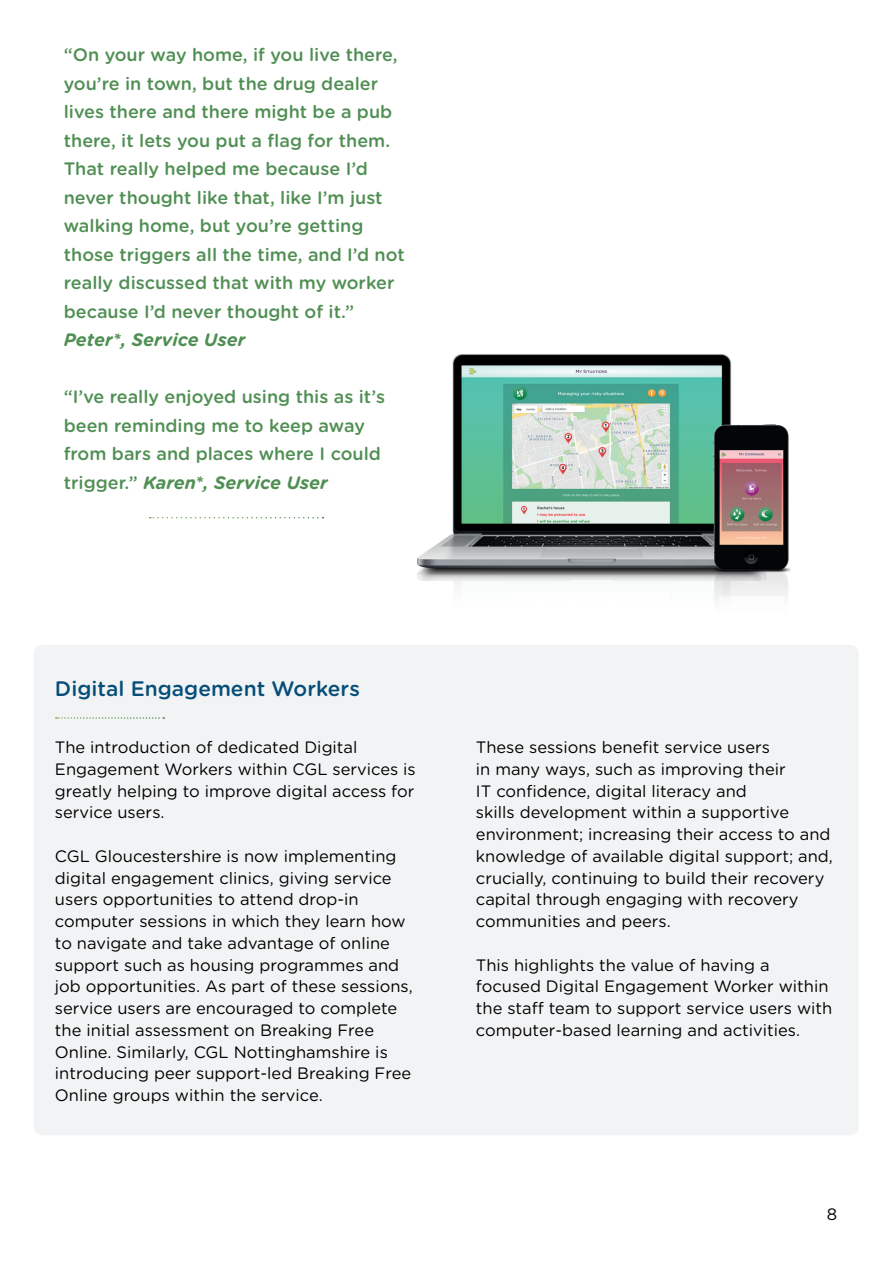
<style>
.page{position:relative;width:893px;height:1263px;background:#fff}
.page>*{position:absolute;margin:0;border:0;box-sizing:border-box;transform-origin:0 0}
.t1{font:500 21px "Gotham Rounded";color:#054e79}
.t2{font:500 18px/28.5px "Gotham Rounded";color:#508f54}
.t3{font:italic 700 18px "Gotham Rounded";color:#508f54}
.t4{font:16.5px/21.8px "Gotham Rounded";color:#000}
.s1{font-weight:700;font-style:italic}
</style>
<div class="page">
<svg style="left:150px;top:517px;width:173px;height:1px"></svg>
<div style="left:34px;top:645px;width:825px;height:490px;background:#f2f3f4;border-radius:9px"></div>
<svg style="left:56px;top:717px;width:108px;height:2px"></svg>
<img style="left:417px;top:354px;width:360px;height:230px">
<img style="left:711px;top:425px;width:80px;height:176px">
<p class="t2" style="left:64px;top:40px;width:343px">“On your way home, if you live there, you’re in town, but the drug dealer lives there and there might be a pub there, it lets you put a flag for them.<br>That really helped me because I’d never thought like that, like I’m just walking home, but you’re getting those triggers all the time, and I’d not really discussed that with my worker because I’d never thought of it.”</p>
<p class="t3" style="left:64px;top:327px;width:183px">Peter*, Service User</p>
<p class="t2" style="left:64px;top:382px;width:323px">“I’ve really enjoyed using this as it’s been reminding me to keep away from bars and places where I could trigger.” <span class="s1">Karen*, Service User</span></p>
<p class="t1" style="left:55px;top:673px;width:306px">Digital Engagement Workers</p>
<p class="t4" style="left:55px;top:736px;width:362px">The introduction of dedicated Digital Engagement Workers within CGL services is greatly helping to improve digital access for service users.</p>
<p class="t4" style="left:55px;top:844px;width:359px">CGL Gloucestershire is now implementing digital engagement clinics, giving service users opportunities to attend drop-in computer sessions in which they learn how to navigate and take advantage of online support such as housing programmes and job opportunities. As part of these sessions, service users are encouraged to complete the initial assessment on Breaking Free Online. Similarly, CGL Nottinghamshire is introducing peer support-led Breaking Free Online groups within the service.</p>
<p class="t4" style="left:476px;top:736px;width:358px">These sessions benefit service users<br>in many ways, such as improving their<br>IT confidence, digital literacy and<br>skills development within a supportive environment; increasing their access to and knowledge of available digital support; and, crucially, continuing to build their recovery capital through engaging with recovery communities and peers.</p>
<p class="t4" style="left:476px;top:953px;width:358px">This highlights the value of having a focused Digital Engagement Worker within the staff team to support service users with computer-based learning and activities.</p>
<p class="t4" style="left:827px;top:1203px;width:12px">8</p>
</div>
